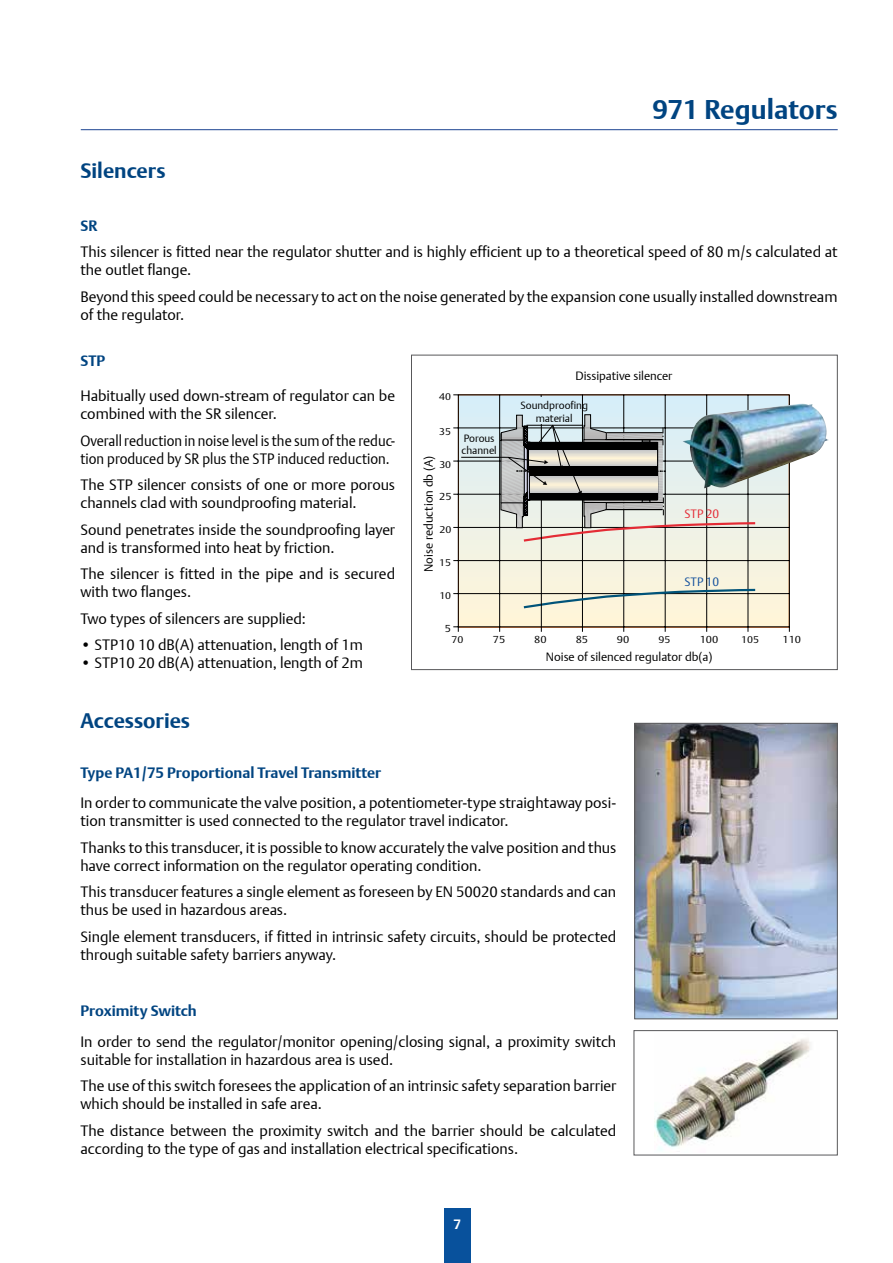
<style>
.page{position:relative;width:893px;height:1263px;background:#fff}
.page>*{position:absolute;margin:0;border:0;box-sizing:border-box;transform-origin:0 0}
.t1{font:700 27px "DTL Argo T";color:#004481}
.t2{font:700 21px "DTL Argo T";color:#004481}
.t3{font:15px/18px "DTL Argo T Light";color:#000}
.t4{font:15px/18px "DTL Argo T Light";color:#000;scale:.92 1}
.t5{font:700 15px "DTL Argo T";color:#004481}
.t6{font:700 13.5px "DTL Argo T";color:#fff}
.t7{font:12px "DTL Argo T Light";color:#000}
.t8{font:12px "DTL Argo T Light";color:#14519d}
.t9{font:12px "DTL Argo T Light";color:#e42b35}
.t10{font:10.5px/12.6px "DTL Argo T Light";color:#000;text-align:center}
.t11{font:10.05px "DTL Argo T Light";color:#000;scale:1.12 1}
.t12{font:10.05px "DTL Argo T Light";color:#000;scale:1.11 1}
.t13{font:9.6px "DTL Argo T Light";color:#000;scale:1.11 1}
.t14{font:9.6px "DTL Argo T Light";color:#000;scale:1.12 1}
</style>
<div class="page">
<div style="left:444px;top:1209px;width:26px;height:54px;background:#08519c"></div>
<hr style="left:81px;top:129px;width:757px;height:1px;background:#1b4391">
<hr style="left:458px;top:395px;width:331px;height:4px;background:#d5edfa">
<div style="left:458px;top:399px;width:331px;height:5px;background:#d6eef9"></div>
<hr style="left:458px;top:404px;width:331px;height:4px;background:#d7eef8">
<div style="left:458px;top:408px;width:331px;height:5px;background:#d7eef8"></div>
<div style="left:458px;top:413px;width:331px;height:5px;background:#d8eef7"></div>
<hr style="left:458px;top:418px;width:331px;height:4px;background:#daeef6">
<div style="left:458px;top:422px;width:331px;height:5px;background:#dbeef6"></div>
<div style="left:458px;top:431px;width:331px;height:5px;background:#dceff5"></div>
<hr style="left:458px;top:436px;width:331px;height:4px;background:#ddeff4">
<div style="left:458px;top:440px;width:331px;height:5px;background:#deeff3"></div>
<hr style="left:458px;top:445px;width:331px;height:4px;background:#dfeff3">
<div style="left:458px;top:449px;width:331px;height:5px;background:#e0eff2"></div>
<div style="left:458px;top:454px;width:331px;height:5px;background:#e1eff1"></div>
<div style="left:458px;top:463px;width:331px;height:5px;background:#e3f0f0"></div>
<hr style="left:458px;top:468px;width:331px;height:4px;background:#e3f0ef">
<div style="left:458px;top:472px;width:331px;height:5px;background:#e4f0ef"></div>
<hr style="left:458px;top:477px;width:331px;height:4px;background:#e5f0ee">
<div style="left:458px;top:481px;width:331px;height:5px;background:#e6f0ed"></div>
<hr style="left:458px;top:486px;width:331px;height:4px;background:#e7f1ed">
<svg style="left:460px;top:490px;width:327px;height:4px"></svg>
<div style="left:458px;top:495px;width:331px;height:5px;background:#e9f1eb"></div>
<hr style="left:458px;top:500px;width:331px;height:4px;background:#eaf1eb">
<div style="left:458px;top:504px;width:331px;height:5px;background:#ebf1ea"></div>
<hr style="left:458px;top:509px;width:331px;height:4px;background:#ebf1e9">
<div style="left:458px;top:513px;width:331px;height:5px;background:#ecf1e9"></div>
<hr style="left:458px;top:518px;width:331px;height:4px;background:#edf2e8">
<div style="left:458px;top:522px;width:331px;height:5px;background:#eef2e7"></div>
<hr style="left:458px;top:527px;width:331px;height:4px;background:#eff2e7">
<div style="left:458px;top:531px;width:331px;height:5px;background:#f0f2e6"></div>
<div style="left:458px;top:536px;width:331px;height:5px;background:#f0f2e5"></div>
<hr style="left:458px;top:541px;width:331px;height:4px;background:#f1f3e4">
<div style="left:458px;top:545px;width:331px;height:5px;background:#f2f3e4"></div>
<hr style="left:458px;top:550px;width:331px;height:4px;background:#f3f3e3">
<div style="left:458px;top:554px;width:331px;height:5px;background:#f4f3e2"></div>
<svg style="left:460px;top:559px;width:327px;height:4px"></svg>
<div style="left:458px;top:563px;width:331px;height:5px;background:#f5f3e1"></div>
<div style="left:458px;top:568px;width:331px;height:5px;background:#f6f3e0"></div>
<div style="left:458px;top:572px;width:331px;height:5px;background:#f7f3e0"></div>
<div style="left:458px;top:577px;width:331px;height:5px;background:#f8f4df"></div>
<hr style="left:458px;top:582px;width:331px;height:4px;background:#f9f4de">
<div style="left:458px;top:586px;width:331px;height:5px;background:#f9f4dd"></div>
<svg style="left:460px;top:591px;width:327px;height:4px"></svg>
<div style="left:458px;top:595px;width:331px;height:5px;background:#fbf4dc"></div>
<hr style="left:458px;top:600px;width:331px;height:4px;background:#fcf4db">
<div style="left:458px;top:604px;width:331px;height:5px;background:#fdf4db"></div>
<div style="left:458px;top:609px;width:331px;height:5px;background:#fdf5da"></div>
<div style="left:458px;top:613px;width:331px;height:5px;background:#fef5d9"></div>
<div style="left:458px;top:618px;width:331px;height:5px;background:#fff5d8"></div>
<hr style="left:458px;top:623px;width:331px;height:4px;background:#fff5d7">
<hr style="left:453px;top:395px;width:336px;height:1px;background:#000">
<hr style="left:789px;top:395px;width:1px;height:237px;background:#000">
<hr style="left:453px;top:527px;width:336px;height:1px;background:#000">
<hr style="left:453px;top:560px;width:336px;height:1px;background:#000">
<hr style="left:453px;top:593px;width:336px;height:1px;background:#000">
<hr style="left:453px;top:626px;width:336px;height:1px;background:#000">
<hr style="left:748px;top:395px;width:1px;height:237px;background:#000">
<hr style="left:706px;top:395px;width:1px;height:237px;background:#000">
<hr style="left:665px;top:395px;width:1px;height:237px;background:#000">
<hr style="left:582px;top:395px;width:1px;height:237px;background:#000">
<hr style="left:499px;top:395px;width:1px;height:237px;background:#000">
<hr style="left:458px;top:395px;width:1px;height:237px;background:#000">
<hr style="left:623px;top:395px;width:1px;height:237px;background:#000">
<hr style="left:453px;top:428px;width:336px;height:1px;background:#000">
<hr style="left:453px;top:461px;width:336px;height:1px;background:#000">
<hr style="left:453px;top:494px;width:336px;height:1px;background:#000">
<svg style="left:521px;top:588px;width:236px;height:22px"></svg>
<hr style="left:541px;top:424px;width:1px;height:208px;background:#000">
<svg style="left:461px;top:414px;width:296px;height:129px"></svg>
<div style="left:411px;top:355px;width:427px;height:315px;border:1px solid #58585a"></div>
<img style="left:683px;top:404px;width:146px;height:84px">
<img style="left:636px;top:725px;width:200px;height:292px">
<div style="left:634px;top:723px;width:204px;height:296px;border:1px solid #58585a"></div>
<img style="left:654px;top:1039px;width:156px;height:112px">
<div style="left:634px;top:1030px;width:204px;height:125px;border:1px solid #58585a"></div>
<h2 class="t2" style="left:80px;top:158px;width:87px">Silencers</h2>
<h1 class="t1" style="left:652px;top:94px;width:187px">971 Regulators</h1>
<p class="t5" style="left:80px;top:216px;width:18px">SR</p>
<p class="t3" style="left:80px;top:243px;width:759px">This silencer is fitted near the regulator shutter and is highly efficient up to a theoretical speed of 80 m/s calculated at the outlet flange.</p>
<p class="t3" style="left:80px;top:287px;width:759px">Beyond this speed could be necessary to act on the noise generated by the expansion cone usually installed downstream of the regulator.</p>
<p class="t5" style="left:80px;top:352px;width:26px">STP</p>
<p class="t3" style="left:80px;top:387px;width:316px">Habitually used down-stream of regulator can be combined with the SR silencer.</p>
<p class="t4" style="left:80px;top:431px;width:344px">Overall reduction in noise level is the sum of the reduc&shy;tion produced by SR plus the STP induced reduction.</p>
<p class="t3" style="left:80px;top:476px;width:316px">The STP silencer consists of one or more porous channels clad with soundproofing material.</p>
<p class="t3" style="left:80px;top:520px;width:316px">Sound penetrates inside the soundproofing layer and is transformed into heat by friction.</p>
<p class="t3" style="left:80px;top:565px;width:316px">The silencer is fitted in the pipe and is secured with two flanges.</p>
<p class="t3" style="left:80px;top:609px;width:227px">Two types of silencers are supplied:</p>
<p class="t3" style="left:80px;top:636px;width:284px">• STP10 10 dB(A) attenuation, length of 1m</p>
<p class="t3" style="left:80px;top:654px;width:284px">• STP10 20 dB(A) attenuation, length of 2m</p>
<p class="t7" style="left:575px;top:369px;width:98px">Dissipative silencer</p>
<p class="t10" style="left:520px;top:399px;width:69px">Soundproofing material</p>
<p class="t13" style="left:439px;top:391px;width:12px">40</p>
<p class="t13" style="left:439px;top:425px;width:12px">35</p>
<p class="t10" style="left:462px;top:432px;width:37px;text-align:left">Porous channel</p>
<p class="t7" style="left:421px;top:572px;width:118px;rotate:-90deg">Noise reduction db (A)</p>
<p class="t13" style="left:439px;top:458px;width:12px">30</p>
<p class="t12" style="left:439px;top:491px;width:13px">25</p>
<p class="t9" style="left:684px;top:506px;width:36px">STP 20</p>
<p class="t14" style="left:439px;top:524px;width:12px">20</p>
<p class="t13" style="left:439px;top:557px;width:12px">15</p>
<p class="t13" style="left:439px;top:590px;width:12px">10</p>
<p class="t12" style="left:445px;top:622px;width:7px">5</p>
<p class="t8" style="left:684px;top:574px;width:36px">STP 10</p>
<p class="t14" style="left:451px;top:634px;width:12px">70</p>
<p class="t11" style="left:493px;top:633px;width:13px">75</p>
<p class="t11" style="left:534px;top:633px;width:13px">80</p>
<p class="t11" style="left:576px;top:633px;width:13px">85</p>
<p class="t11" style="left:617px;top:633px;width:13px">90</p>
<p class="t14" style="left:658px;top:634px;width:12px">95</p>
<p class="t11" style="left:700px;top:633px;width:18px">100</p>
<p class="t14" style="left:741px;top:634px;width:17px">105</p>
<p class="t11" style="left:782px;top:633px;width:18px">110</p>
<p class="t7" style="left:546px;top:649px;width:168px">Noise of silenced regulator db(a)</p>
<h2 class="t2" style="left:80px;top:708px;width:111px">Accessories</h2>
<p class="t5" style="left:80px;top:763px;width:302px">Type PA1/75 Proportional Travel Transmitter</p>
<p class="t3" style="left:80px;top:794px;width:537px">In order to communicate the valve position, a potentiometer-type straightaway posi&shy;tion transmitter is used connected to the regulator travel indicator.</p>
<p class="t3" style="left:80px;top:838px;width:537px">Thanks to this transducer, it is possible to know accurately the valve position and thus have correct information on the regulator operating condition.</p>
<p class="t3" style="left:80px;top:883px;width:537px">This transducer features a single element as foreseen by EN 50020 standards and can thus be used in hazardous areas.</p>
<p class="t3" style="left:80px;top:927px;width:537px">Single element transducers, if fitted in intrinsic safety circuits, should be protected through suitable safety barriers anyway.</p>
<p class="t5" style="left:80px;top:1002px;width:118px">Proximity Switch</p>
<p class="t3" style="left:80px;top:1032px;width:537px">In order to send the regulator/monitor opening/closing signal, a proximity switch suitable for installation in hazardous area is used.</p>
<p class="t3" style="left:80px;top:1077px;width:537px">The use of this switch foresees the application of an intrinsic safety separation barrier which should be installed in safe area.</p>
<p class="t3" style="left:80px;top:1121px;width:537px">The distance between the proximity switch and the barrier should be calculated according to the type of gas and installation electrical specifications.</p>
<p class="t6" style="left:454px;top:1216px;width:9px">7</p>
</div>
